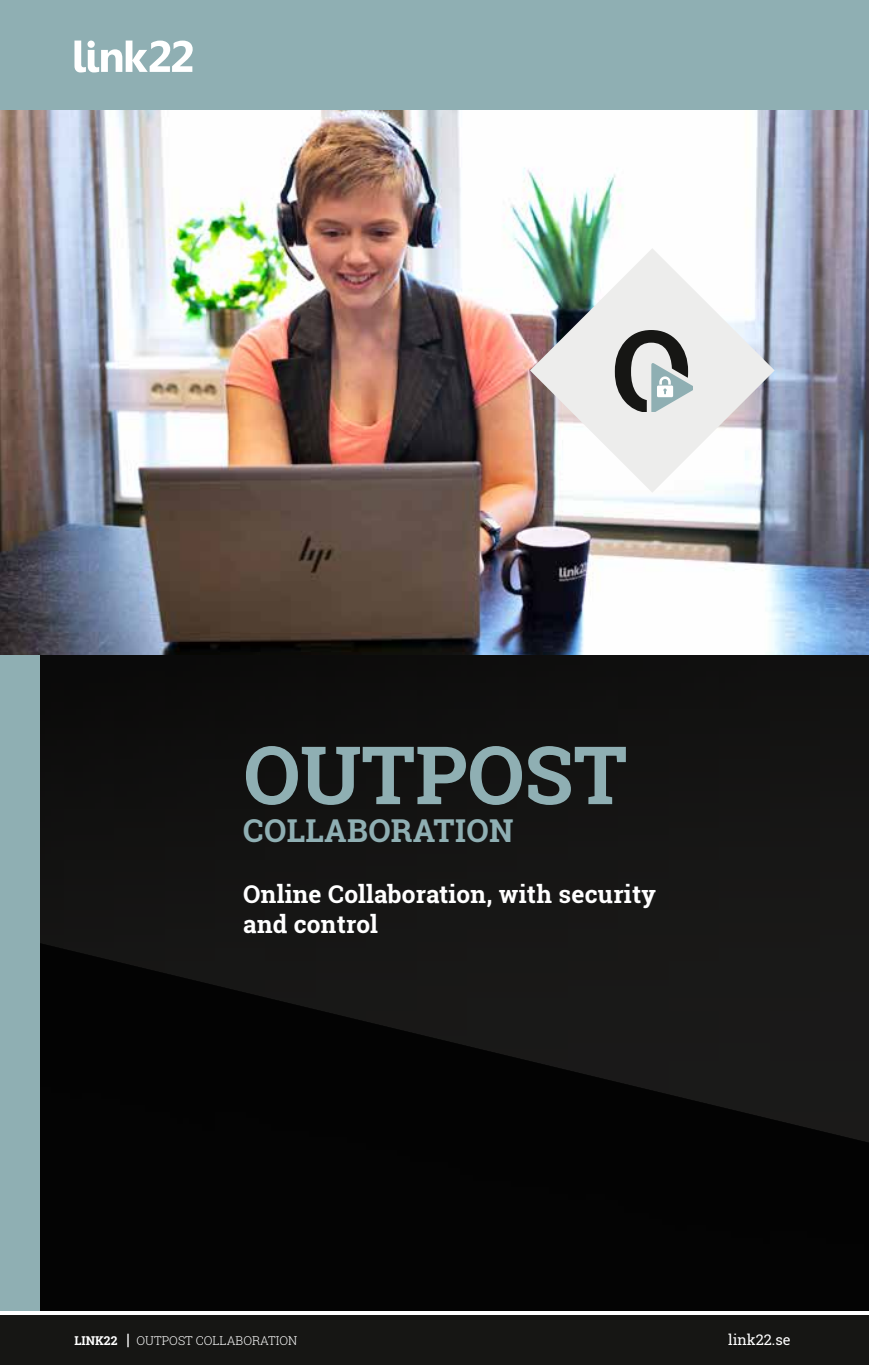
<style>
.page{position:relative;width:869px;height:1365px;background:#fff}
.page>*{position:absolute;margin:0;border:0;box-sizing:border-box;transform-origin:0 0}
.t1{font:700 80.5px "Roboto Slab";color:#8fafb3}
.t2{font:700 31.5px "Roboto Slab";letter-spacing:.01em;color:#8fafb3}
.t3{font:700 24.5px/29.4px "Roboto Slab";letter-spacing:.01em;color:#fff}
.t4{font:14.53px "Roboto Slab";color:#fff}
.t5{font:300 12.25px "Roboto Slab";color:#fff}
.s1{font-weight:700}
.s2{font-weight:700;font-size:15.58px}
</style>
<div class="page">
<img style="left:0;top:109px;width:868px;height:546px">
<svg style="left:40px;top:1005px;width:828px;height:305px;background:#060606"></svg>
<svg style="left:40px;top:922px;width:828px;height:83px;background:#151514"></svg>
<div style="left:40px;top:655px;width:828px;height:267px;background:#131211"></div>
<div style="left:0;top:0;width:868px;height:109px;background:#8fafb3"></div>
<div style="left:0;top:655px;width:40px;height:655px;background:#8fafb3"></div>
<div style="left:0;top:1315px;width:868px;height:49px;background:#161614"></div>
<svg style="left:74px;top:41px;width:118px;height:31px"></svg>
<div style="left:87px;top:41px;width:8px;height:7px;background:#fff;border-radius:50%"></div>
<img style="left:529px;top:248px;width:245px;height:244px">
<svg style="left:614px;top:330px;width:77px;height:82px;background:#959a99"></svg>
<h1 class="t1" style="left:243px;top:719px;width:385px">OUTPOST</h1>
<p class="t2" style="left:243px;top:808px;width:271px">COLLABORATION</p>
<p class="t3" style="left:243px;top:879px;width:414px">Online Collaboration, with security and control</p>
<p class="t5" style="left:74px;top:1331px;width:224px"><span class="s1">LINK22</span> <span class="s2">|</span> OUTPOST COLLABORATION</p>
<p class="t4" style="left:727px;top:1329px;width:64px">link22.se</p>
</div>
